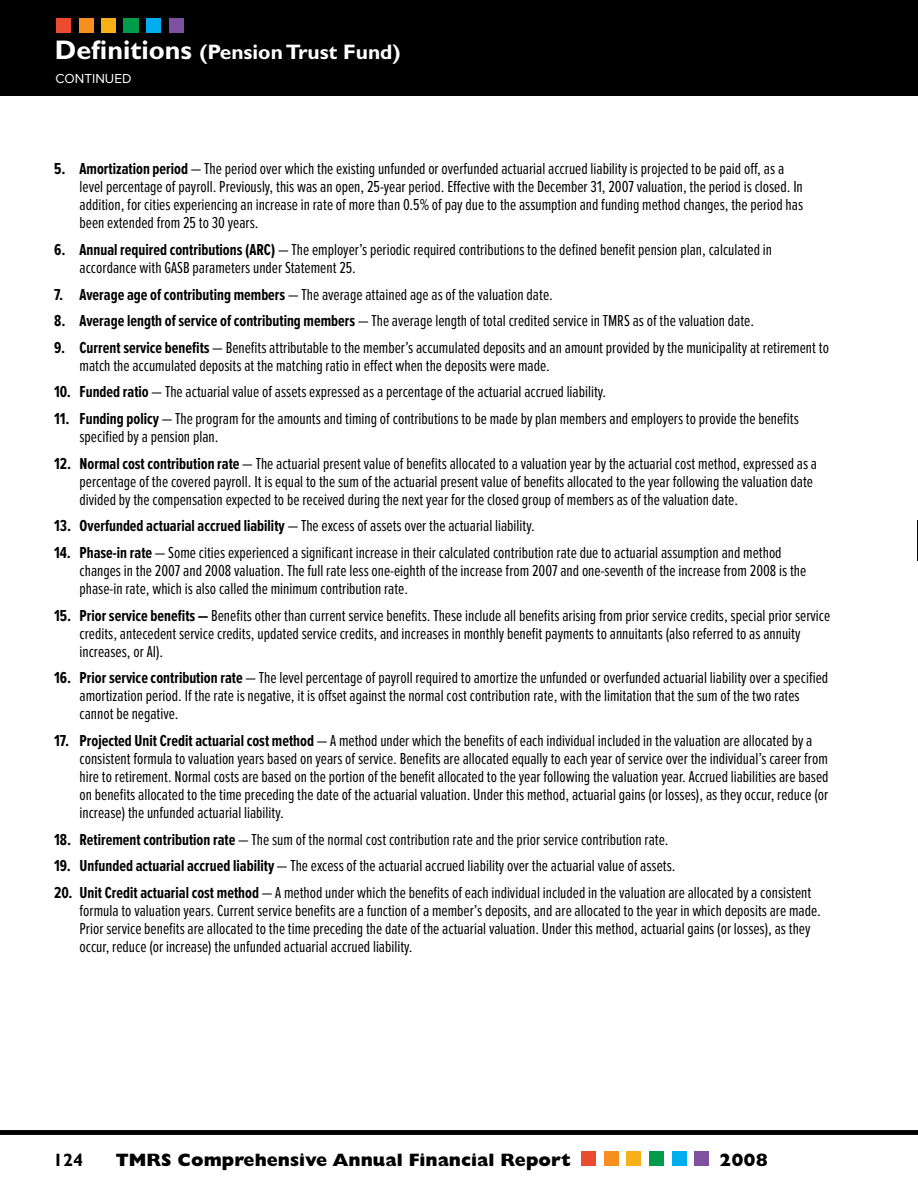
<style>
.page{position:relative;width:918px;height:1188px;background:#fff}
.page>*{position:absolute;margin:0;border:0;box-sizing:border-box;transform-origin:0 0}
.t1{font:700 21px "Gill Sans Std";color:#fff}
.t2{font:800 18px "Gill Sans Std";color:#000}
.t3{font:700 18px "Gill Sans Std";color:#000}
.t4{font:16.5px/18px "Proxima Nova Ex Cn";color:#000}
.t5{font:13.5px "Proxima Nova";color:#fff}
.s1{font-size:27px}
.s2{font-weight:700}
</style>
<div class="page">
<hr style="left:917px;top:520px;width:1px;height:40px;background:#000">
<div style="left:672px;top:1151px;width:15px;height:15px;background:#00aeef"></div>
<div style="left:604px;top:1151px;width:15px;height:15px;background:#f78f20"></div>
<div style="left:581px;top:1151px;width:15px;height:15px;background:#ed4b2f"></div>
<div style="left:649px;top:1151px;width:15px;height:15px;background:#009c4b"></div>
<div style="left:694px;top:1151px;width:15px;height:15px;background:#7e50a0"></div>
<div style="left:626px;top:1151px;width:15px;height:15px;background:#f8b019"></div>
<div style="left:0;top:1130px;width:918px;height:5px;background:#000"></div>
<div style="left:0;top:0;width:918px;height:96px;background:#000"></div>
<div style="left:146px;top:18px;width:15px;height:15px;background:#00aeef"></div>
<div style="left:79px;top:18px;width:15px;height:15px;background:#f78f20"></div>
<div style="left:56px;top:18px;width:15px;height:15px;background:#ed4b2f"></div>
<div style="left:124px;top:18px;width:15px;height:15px;background:#009c4b"></div>
<div style="left:169px;top:18px;width:15px;height:15px;background:#7e50a0"></div>
<div style="left:101px;top:18px;width:15px;height:15px;background:#f8b019"></div>
<p class="t1" style="left:55px;top:40px;width:347px"><span class="s1">Definitions</span> (Pension Trust Fund)</p>
<p class="t5" style="left:56px;top:72px;width:78px">CONTINUED</p>
<p class="t4" style="left:80px;top:160px;width:725px;text-indent:-25px"><span class="s2">5. Amortization period</span> — The period over which the existing unfunded or overfunded actuarial accrued liability is projected to be paid off, as a level percentage of payroll. Previously, this was an open, 25-year period. Effective with the December 31, 2007 valuation, the period is closed. In addition, for cities experiencing an increase in rate of more than 0.5% of pay due to the assumption and funding method changes, the period has been extended from 25 to 30 years.</p>
<p class="t4" style="left:80px;top:241px;width:694px;text-indent:-25px"><span class="s2">6. Annual required contributions (ARC)</span> — The employer’s periodic required contributions to the defined benefit pension plan, calculated in accordance with GASB parameters under Statement 25.</p>
<p class="t4" style="left:54px;top:286px;width:500px"><span class="s2">7. Average age of contributing members</span> — The average attained age as of the valuation date.</p>
<p class="t4" style="left:54px;top:312px;width:702px"><span class="s2">8. Average length of service of contributing members</span> — The average length of total credited service in TMRS as of the valuation date.</p>
<p class="t4" style="left:80px;top:339px;width:751px;text-indent:-25px"><span class="s2">9. Current service benefits</span> — Benefits attributable to the member’s accumulated deposits and an amount provided by the municipality at retirement to match the accumulated deposits at the matching ratio in effect when the deposits were made.</p>
<p class="t4" style="left:54px;top:384px;width:554px"><span class="s2">10. Funded ratio</span> — The actuarial value of assets expressed as a percentage of the actuarial accrued liability.</p>
<p class="t4" style="left:80px;top:410px;width:721px;text-indent:-25px"><span class="s2">11. Funding policy</span> — The program for the amounts and timing of contributions to be made by plan members and employers to provide the benefits specified by a pension plan.</p>
<p class="t4" style="left:80px;top:455px;width:739px;text-indent:-25px"><span class="s2">12. Normal cost contribution rate</span> — The actuarial present value of benefits allocated to a valuation year by the actuarial cost method, expressed as a percentage of the covered payroll. It is equal to the sum of the actuarial present value of benefits allocated to the year following the valuation date divided by the compensation expected to be received during the next year for the closed group of members as of the valuation date.</p>
<p class="t4" style="left:54px;top:518px;width:482px"><span class="s2">13. Overfunded actuarial accrued liability</span> — The excess of assets over the actuarial liability.</p>
<p class="t4" style="left:80px;top:544px;width:728px;text-indent:-25px"><span class="s2">14. Phase-in rate</span> — Some cities experienced a significant increase in their calculated contribution rate due to actuarial assumption and method changes in the 2007 and 2008 valuation. The full rate less one-eighth of the increase from 2007 and one-seventh of the increase from 2008 is the phase-in rate, which is also called the minimum contribution rate.</p>
<p class="t4" style="left:80px;top:607px;width:752px;text-indent:-25px"><span class="s2">15. Prior service benefits —</span> Benefits other than current service benefits. These include all benefits arising from prior service credits, special prior service credits, antecedent service credits, updated service credits, and increases in monthly benefit payments to annuitants (also referred to as annuity increases, or AI).</p>
<p class="t4" style="left:80px;top:670px;width:750px;text-indent:-25px"><span class="s2">16. Prior service contribution rate</span> — The level percentage of payroll required to amortize the unfunded or overfunded actuarial liability over a specified amortization period. If the rate is negative, it is offset against the normal cost contribution rate, with the limitation that the sum of the two rates cannot be negative.</p>
<p class="t4" style="left:80px;top:732px;width:750px;text-indent:-25px"><span class="s2">17. Projected Unit Credit actuarial cost method</span> — A method under which the benefits of each individual included in the valuation are allocated by a consistent formula to valuation years based on years of service. Benefits are allocated equally to each year of service over the individual’s career from hire to retirement. Normal costs are based on the portion of the benefit allocated to the year following the valuation year. Accrued liabilities are based on benefits allocated to the time preceding the date of the actuarial valuation. Under this method, actuarial gains (or losses), as they occur, reduce (or increase) the unfunded actuarial liability.</p>
<p class="t4" style="left:54px;top:831px;width:616px"><span class="s2">18. Retirement contribution rate</span> — The sum of the normal cost contribution rate and the prior service contribution rate.</p>
<p class="t4" style="left:54px;top:858px;width:623px"><span class="s2">19. Unfunded actuarial accrued liability</span> — The excess of the actuarial accrued liability over the actuarial value of assets.</p>
<p class="t4" style="left:80px;top:884px;width:743px;text-indent:-25px"><span class="s2">20. Unit Credit actuarial cost method</span> — A method under which the benefits of each individual included in the valuation are allocated by a consistent formula to valuation years. Current service benefits are a function of a member’s deposits, and are allocated to the year in which deposits are made.<br>Prior service benefits are allocated to the time preceding the date of the actuarial valuation. Under this method, actuarial gains (or losses), as they occur, reduce (or increase) the unfunded actuarial accrued liability.</p>
<p class="t3" style="left:53px;top:1149px;width:31px">124</p>
<p class="t2" style="left:116px;top:1149px;width:457px">TMRS Comprehensive Annual Financial Report</p>
<p class="t2" style="left:719px;top:1149px;width:50px">2008</p>
</div>
